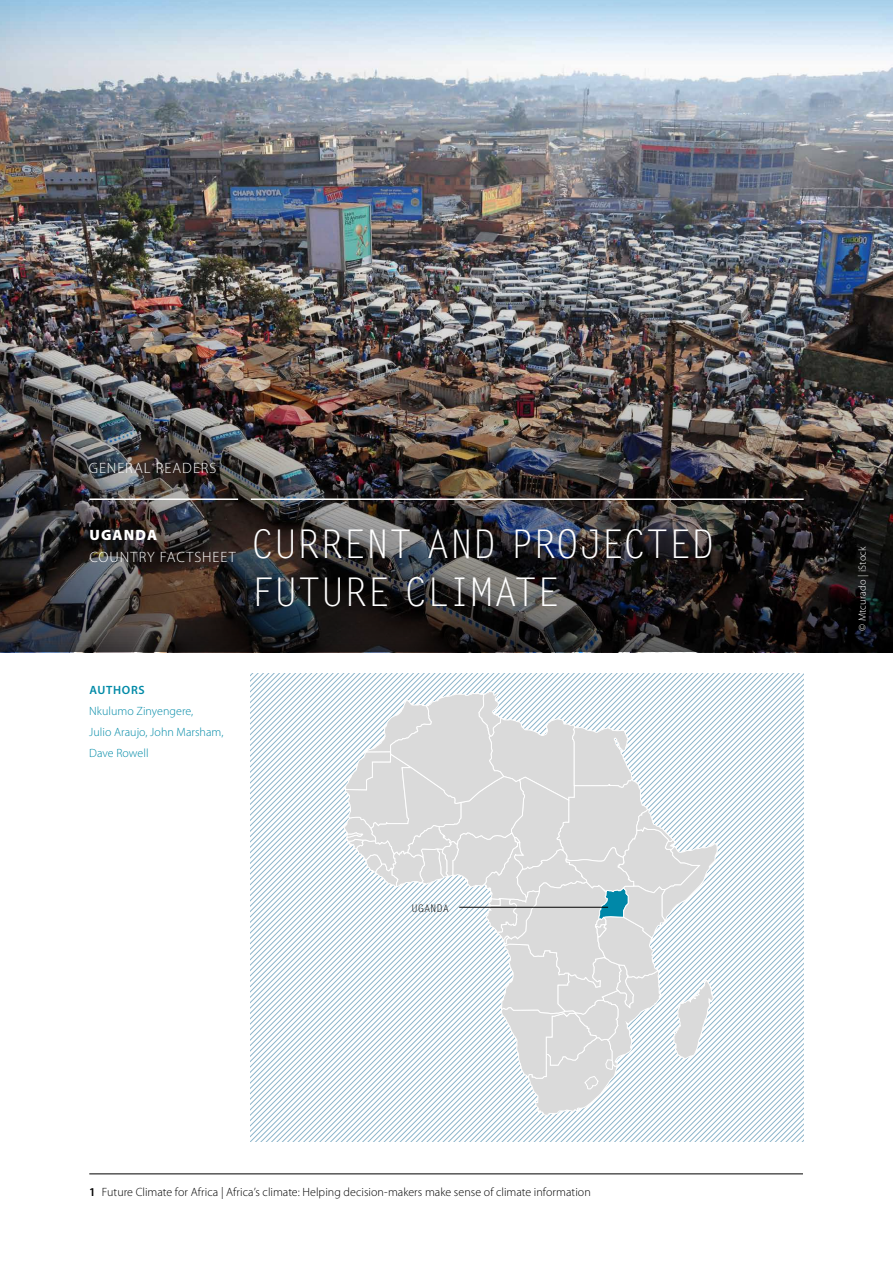
<style>
.page{position:relative;width:893px;height:1263px;background:#fff}
.page>*{position:absolute;margin:0;border:0;box-sizing:border-box;transform-origin:0 0}
.t1{font:39.6px/48.6px "Letter Gothic Std";letter-spacing:-.025em;color:#fff}
.t2{font:300 15px "Myriad Pro";letter-spacing:.065em;color:#fff}
.t3{font:900 15px "Myriad Pro";letter-spacing:.075em;color:#fff}
.t4{font:300 12px "Myriad Pro";letter-spacing:.005em;color:#000}
.t5{font:300 12px/21px "Myriad Pro";letter-spacing:.005em;color:#008aa7}
.t6{font:600 12px "Myriad Pro";letter-spacing:.06em;color:#008aa7}
.t7{font:300 10.5px "Myriad Pro";letter-spacing:.02em;color:#fff}
.t8{font:10.5px "Letter Gothic Std";color:#000}
.s1{font-weight:600}
</style>
<div class="page">
<hr style="left:89px;top:1173px;width:714px;height:1px;background:#000">
<img style="left:0;top:0;width:893px;height:652px">
<hr style="left:89px;top:498px;width:149px;height:2px;background:#fff">
<hr style="left:251px;top:498px;width:553px;height:2px;background:#fff">
<svg style="left:251px;top:674px;width:552px;height:468px"></svg>
<hr style="left:459px;top:907px;width:149px;height:1px;background:#000">
<p class="t2" style="left:89px;top:460px;width:129px">GENERAL READERS</p>
<p class="t3" style="left:89px;top:526px;width:69px">UGANDA</p>
<p class="t2" style="left:89px;top:549px;width:148px">COUNTRY FACTSHEET</p>
<h1 class="t1" style="left:251px;top:521px;width:465px">CURRENT AND PROJECTED<br>FUTURE CLIMATE</h1>
<p class="t6" style="left:89px;top:682px;width:57px">AUTHORS</p>
<p class="t5" style="left:89px;top:700px;width:136px">Nkulumo Zinyengere,<br>Julio Araujo, John Marsham,<br>Dave Rowell</p>
<p class="t8" style="left:411px;top:902px;width:39px">UGANDA</p>
<p class="t4" style="left:89px;top:1185px;width:503px"><span class="s1">1</span> Future Climate for Africa | Africa’s climate: Helping decision-makers make sense of climate information</p>
<p class="t7" style="left:857px;top:631px;width:86px;rotate:-90deg">© Mtcurado | iStock</p>
</div>
